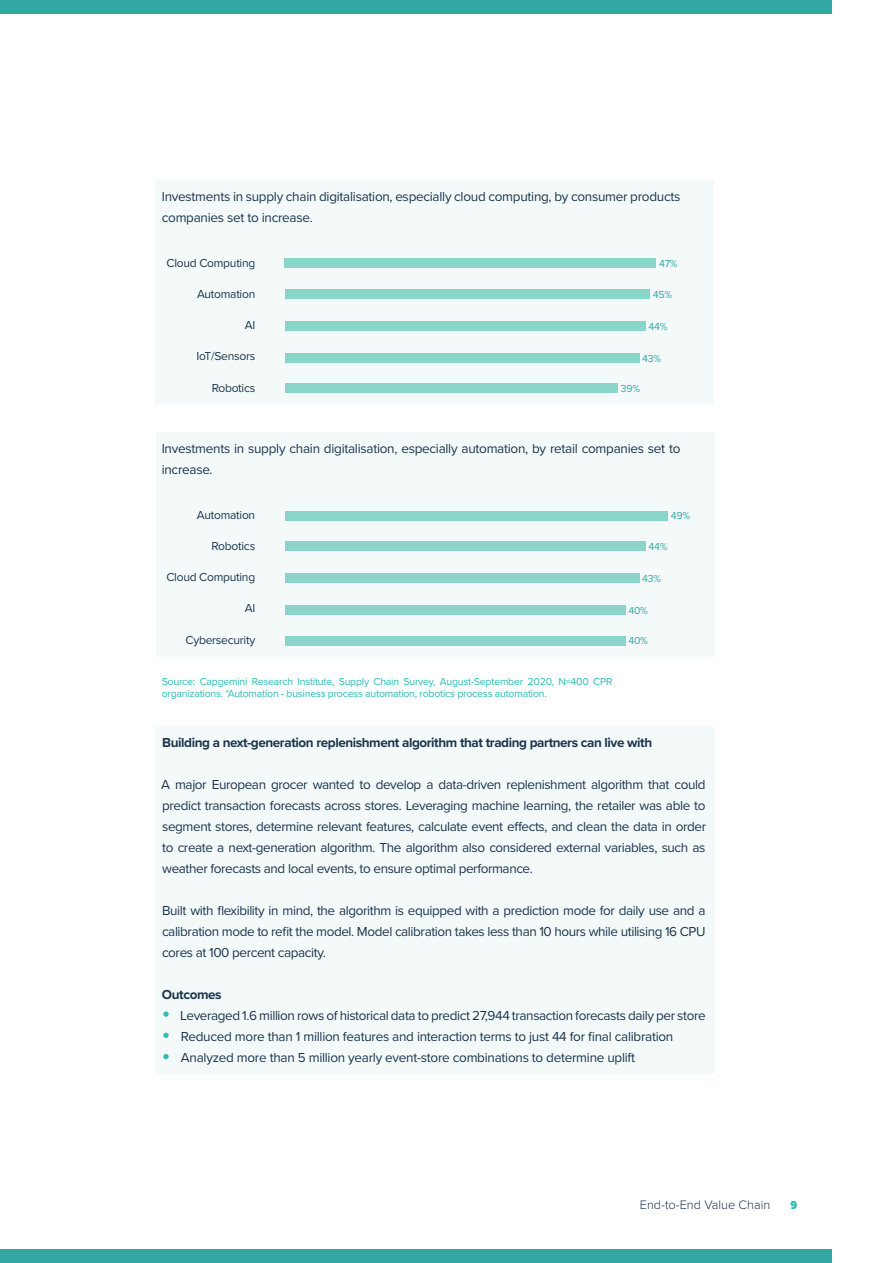
<style>
.page{position:relative;width:893px;height:1263px;background:#fff}
.page>*{position:absolute;margin:0;border:0;box-sizing:border-box;transform-origin:0 0}
.t1{font:13.5px/21px "Proxima Nova";letter-spacing:-.02em;color:#1e354d}
.t2{font:700 13.5px "Proxima Nova";letter-spacing:-.03em;color:#1e354d}
.t3{font:300 12.75px "Proxima Nova";color:#1e354d}
.t4{font:12px "Proxima Nova";letter-spacing:-.02em;color:#1e354d}
.t5{font:900 12px "Proxima Nova Cond";color:#2ebcb7}
.t6{font:10.5px/12px "Proxima Nova";letter-spacing:-.02em;color:#2ebcb7}
.t7{font:10.5px "Proxima Nova";letter-spacing:-.02em;color:#32a9a3}
</style>
<div class="page">
<div style="left:0;top:0;width:831px;height:14px;background:#32a9a3"></div>
<div style="left:0;top:1249px;width:831px;height:14px;background:#32a9a3"></div>
<div style="left:155px;top:180px;width:559px;height:224px;background:#f3faf9"></div>
<div style="left:156px;top:432px;width:558px;height:224px;background:#f3faf9"></div>
<div style="left:155px;top:726px;width:559px;height:347px;background:#f3faf9"></div>
<div style="left:285px;top:259px;width:371px;height:9px;background:#89d5c9"></div>
<div style="left:285px;top:289px;width:365px;height:10px;background:#89d5c9"></div>
<div style="left:285px;top:321px;width:360px;height:9px;background:#89d5c9"></div>
<div style="left:285px;top:353px;width:354px;height:9px;background:#89d5c9"></div>
<div style="left:285px;top:384px;width:332px;height:9px;background:#89d5c9"></div>
<div style="left:285px;top:511px;width:383px;height:9px;background:#89d5c9"></div>
<div style="left:285px;top:542px;width:360px;height:9px;background:#89d5c9"></div>
<div style="left:285px;top:573px;width:354px;height:10px;background:#89d5c9"></div>
<div style="left:285px;top:605px;width:340px;height:9px;background:#89d5c9"></div>
<div style="left:285px;top:636px;width:340px;height:9px;background:#89d5c9"></div>
<svg style="left:163px;top:1011px;width:6px;height:6px"></svg>
<svg style="left:163px;top:1033px;width:6px;height:5px"></svg>
<svg style="left:163px;top:1054px;width:6px;height:5px"></svg>
<p class="t1" style="left:162px;top:187px;width:520px">Investments in supply chain digitalisation, especially cloud computing, by consumer products companies set to increase.</p>
<p class="t4" style="left:167px;top:258px;width:90px">Cloud Computing</p>
<p class="t4" style="left:197px;top:289px;width:60px">Automation</p>
<p class="t4" style="left:245px;top:320px;width:12px">AI</p>
<p class="t4" style="left:197px;top:351px;width:60px">IoT/Sensors</p>
<p class="t4" style="left:212px;top:383px;width:45px">Robotics</p>
<p class="t7" style="left:659px;top:259px;width:20px">47%</p>
<p class="t7" style="left:653px;top:290px;width:21px">45%</p>
<p class="t7" style="left:648px;top:322px;width:20px">44%</p>
<p class="t7" style="left:642px;top:354px;width:20px">43%</p>
<p class="t7" style="left:621px;top:384px;width:21px">39%</p>
<p class="t1" style="left:162px;top:439px;width:520px">Investments in supply chain digitalisation, especially automation, by retail companies set to increase.</p>
<p class="t4" style="left:197px;top:510px;width:60px">Automation</p>
<p class="t4" style="left:212px;top:541px;width:45px">Robotics</p>
<p class="t4" style="left:166px;top:572px;width:90px">Cloud Computing</p>
<p class="t4" style="left:245px;top:603px;width:12px">AI</p>
<p class="t4" style="left:186px;top:635px;width:71px">Cybersecurity</p>
<p class="t7" style="left:671px;top:511px;width:21px">49%</p>
<p class="t7" style="left:649px;top:542px;width:20px">44%</p>
<p class="t7" style="left:642px;top:574px;width:20px">43%</p>
<p class="t7" style="left:628px;top:606px;width:21px">40%</p>
<p class="t7" style="left:628px;top:636px;width:21px">40%</p>
<p class="t6" style="left:162px;top:676px;width:452px">Source: Capgemini Research Institute, Supply Chain Survey, August-September 2020, N=400 CPR organizations. *Automation - business process automation, robotics process automation.</p>
<p class="t2" style="left:162px;top:737px;width:491px">Building a next-generation replenishment algorithm that trading partners can live with</p>
<p class="t1" style="left:161px;top:775px;width:546px;text-align:justify">A major European grocer wanted to develop a data-driven replenishment algorithm that could predict transaction forecasts across stores. Leveraging machine learning, the retailer was able to segment stores, determine relevant features, calculate event effects, and clean the data in order to create a next-generation algorithm. The algorithm also considered external variables, such as weather forecasts and local events, to ensure optimal performance.</p>
<p class="t1" style="left:162px;top:901px;width:545px;text-align:justify">Built with flexibility in mind, the algorithm is equipped with a prediction mode for daily use and a calibration mode to refit the model. Model calibration takes less than 10 hours while utilising 16 CPU cores at 100 percent capacity.</p>
<p class="t2" style="left:162px;top:989px;width:61px">Outcomes</p>
<p class="t1" style="left:180px;top:1006px;width:527px">Leveraged 1.6 million rows of historical data to predict 27,944 transaction forecasts daily per store<br>Reduced more than 1 million features and interaction terms to just 44 for final calibration<br>Analyzed more than 5 million yearly event-store combinations to determine uplift</p>
<p class="t3" style="left:640px;top:1200px;width:132px">End-to-End Value Chain</p>
<p class="t5" style="left:791px;top:1200px;width:8px">9</p>
</div>
